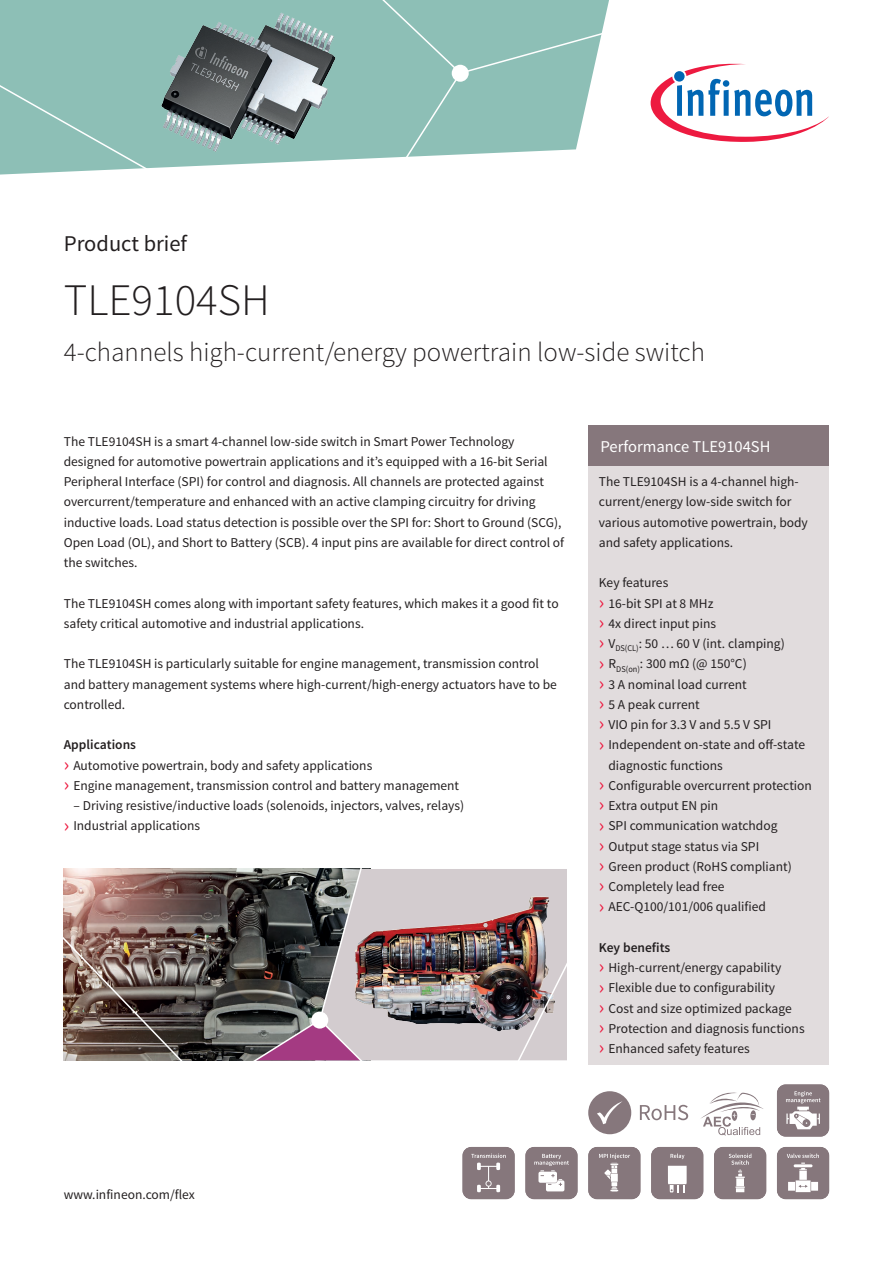
<style>
.page{position:relative;width:893px;height:1263px;background:#fff}
.page>*{position:absolute;margin:0;border:0;box-sizing:border-box;transform-origin:0 0}
.Product_Brief_A4_Hea{font:300 45px "Source Sans Pro";color:#231f20}
.Product_Brief_A4_Sub{font:300 27px "Source Sans Pro";color:#231f20}
.Product_Brief_A4_Tit{font:22.5px "Source Sans Pro";color:#231f20}
.Product_Brief_A4_Hea-2{font:16.5px "Source Sans Pro";color:#fff}
.Product_Brief_A4_Cop{font:13.5px/20.2px "Source Sans Pro";color:#231f20}
.Product_Brief_A4_Cop-2{font:600 13.5px "Source Sans Pro";color:#231f20}
.Product_Brief_A4_URL{font:13.5px "Source Sans Pro";color:#231f20}
.s1{font-size:20.25px;color:#ed1a40}
</style>
<div class="page">
<div style="left:0;top:0;width:609px;height:168px;background:#8dbfb6"></div>
<img style="left:160px;top:12px;width:176px;height:140px">
<img style="left:64px;top:869px;width:181px;height:191px">
<div style="left:364px;top:869px;width:203px;height:191px;background:#d3cccf"></div>
<img style="left:364px;top:885px;width:203px;height:159px">
<div style="left:0;top:77px;width:159px;height:98px;background:#8dbfb6"></div>
<svg style="left:368px;top:0;width:240px;height:167px"></svg>
<img style="left:63px;top:929px;width:123px;height:132px">
<svg style="left:245px;top:868px;width:119px;height:193px"></svg>
<img style="left:514px;top:957px;width:53px;height:104px">
<div style="left:311px;top:1011px;width:17px;height:17px;background:#fff;border-radius:50%"></div>
<svg style="left:651px;top:63px;width:178px;height:79px"></svg>
<div style="left:588px;top:463px;width:241px;height:602px;background:#e1dcdd"></div>
<div style="left:588px;top:425px;width:241px;height:41px;background:#86777c"></div>
<div style="left:588px;top:1091px;width:43px;height:43px;background:#86777c;border-radius:50%"></div>
<svg style="left:640px;top:1105px;width:48px;height:15px"></svg>
<svg style="left:597px;top:1101px;width:25px;height:23px"></svg>
<svg style="left:701px;top:1092px;width:63px;height:43px"></svg>
<svg style="left:588px;top:1147px;width:52px;height:52px"></svg>
<svg style="left:462px;top:1147px;width:53px;height:52px"></svg>
<svg style="left:651px;top:1147px;width:52px;height:52px"></svg>
<svg style="left:525px;top:1147px;width:53px;height:52px"></svg>
<svg style="left:714px;top:1147px;width:52px;height:52px"></svg>
<svg style="left:777px;top:1147px;width:52px;height:52px"></svg>
<svg style="left:777px;top:1084px;width:52px;height:53px"></svg>
<p class="Product_Brief_A4_Tit" style="left:64px;top:229px;width:125px">Product brief</p>
<p class="Product_Brief_A4_Hea" style="left:64px;top:273px;width:208px">TLE9104SH</p>
<p class="Product_Brief_A4_Sub" style="left:64px;top:335px;width:643px">4-channels high-current/energy powertrain low-side switch</p>
<p class="Product_Brief_A4_Cop" style="left:64px;top:431px;width:502px">The TLE9104SH is a smart 4-channel low-side switch in Smart Power Technology designed for automotive powertrain applications and it’s equipped with a 16-bit Serial Peripheral Interface (SPI) for control and diagnosis. All channels are protected against overcurrent/temperature and enhanced with an active clamping circuitry for driving inductive loads. Load status detection is possible over the SPI for: Short to Ground (SCG), Open Load (OL), and Short to Battery (SCB). 4 input pins are available for direct control of the switches.</p>
<p class="Product_Brief_A4_Cop" style="left:64px;top:593px;width:496px">The TLE9104SH comes along with important safety features, which makes it a good fit to safety critical automotive and industrial applications.</p>
<p class="Product_Brief_A4_Cop" style="left:64px;top:654px;width:495px">The TLE9104SH is particularly suitable for engine management, transmission control and battery management systems where high-current/high-energy actuators have to be controlled.</p>
<p class="Product_Brief_A4_Cop-2" style="left:64px;top:736px;width:74px">Applications</p>
<p class="Product_Brief_A4_Cop" style="left:64px;top:755px;width:310px"><span class="s1">›</span> Automotive powertrain, body and safety applications</p>
<p class="Product_Brief_A4_Cop" style="left:64px;top:775px;width:397px"><span class="s1">›</span> Engine management, transmission control and battery management</p>
<p class="Product_Brief_A4_Cop" style="left:73px;top:796px;width:392px">– Driving resistive/inductive loads (solenoids, injectors, valves, relays)</p>
<p class="Product_Brief_A4_Cop" style="left:64px;top:816px;width:138px"><span class="s1">›</span> Industrial applications</p>
<p class="Product_Brief_A4_Hea-2" style="left:600px;top:436px;width:172px">Performance TLE9104SH</p>
<p class="Product_Brief_A4_Cop" style="left:599px;top:472px;width:211px">The TLE9104SH is a 4-channel high&shy;current/energy low-side switch for various automotive powertrain, body and safety applications.</p>
<p class="Product_Brief_A4_Cop" style="left:599px;top:573px;width:71px">Key features</p>
<p class="Product_Brief_A4_Cop" style="left:599px;top:593px;width:116px"><span class="s1">›</span> 16-bit SPI at 8 MHz</p>
<p class="Product_Brief_A4_Cop" style="left:599px;top:613px;width:119px"><span class="s1">›</span> 4x direct input pins</p>
<p class="Product_Brief_A4_Cop" style="left:599px;top:634px;width:188px"><span class="s1">›</span> V<sub>DS(CL)</sub>: 50 … 60 V (int. clamping)</p>
<p class="Product_Brief_A4_Cop" style="left:599px;top:654px;width:149px"><span class="s1">›</span> R<sub>DS(on)</sub>: 300 mΩ (@ 150°C)</p>
<p class="Product_Brief_A4_Cop" style="left:599px;top:674px;width:149px"><span class="s1">›</span> 3 A nominal load current</p>
<p class="Product_Brief_A4_Cop" style="left:599px;top:694px;width:102px"><span class="s1">›</span> 5 A peak current</p>
<p class="Product_Brief_A4_Cop" style="left:599px;top:715px;width:174px"><span class="s1">›</span> VIO pin for 3.3 V and 5.5 V SPI</p>
<p class="Product_Brief_A4_Cop" style="left:608px;top:735px;width:198px;text-indent:-10px"><span class="s1">›</span> Independent on-state and off-state diagnostic functions</p>
<p class="Product_Brief_A4_Cop" style="left:599px;top:775px;width:215px"><span class="s1">›</span> Configurable overcurrent protection</p>
<p class="Product_Brief_A4_Cop" style="left:599px;top:796px;width:121px"><span class="s1">›</span> Extra output EN pin</p>
<p class="Product_Brief_A4_Cop" style="left:599px;top:816px;width:180px"><span class="s1">›</span> SPI communication watchdog</p>
<p class="Product_Brief_A4_Cop" style="left:599px;top:836px;width:162px"><span class="s1">›</span> Output stage status via SPI</p>
<p class="Product_Brief_A4_Cop" style="left:599px;top:856px;width:195px"><span class="s1">›</span> Green product (RoHS compliant)</p>
<p class="Product_Brief_A4_Cop" style="left:599px;top:877px;width:127px"><span class="s1">›</span> Completely lead free</p>
<p class="Product_Brief_A4_Cop" style="left:599px;top:897px;width:169px"><span class="s1">›</span> AEC-Q100/101/006 qualified</p>
<p class="Product_Brief_A4_Cop-2" style="left:599px;top:939px;width:73px">Key benefits</p>
<p class="Product_Brief_A4_Cop" style="left:599px;top:958px;width:184px"><span class="s1">›</span> High-current/energy capability</p>
<p class="Product_Brief_A4_Cop" style="left:599px;top:978px;width:178px"><span class="s1">›</span> Flexible due to configurability</p>
<p class="Product_Brief_A4_Cop" style="left:599px;top:998px;width:194px"><span class="s1">›</span> Cost and size optimized package</p>
<p class="Product_Brief_A4_Cop" style="left:599px;top:1018px;width:207px"><span class="s1">›</span> Protection and diagnosis functions</p>
<p class="Product_Brief_A4_Cop" style="left:599px;top:1039px;width:152px"><span class="s1">›</span> Enhanced safety features</p>
<p class="Product_Brief_A4_URL" style="left:64px;top:1186px;width:133px">www.infineon.com/flex</p>
</div>
